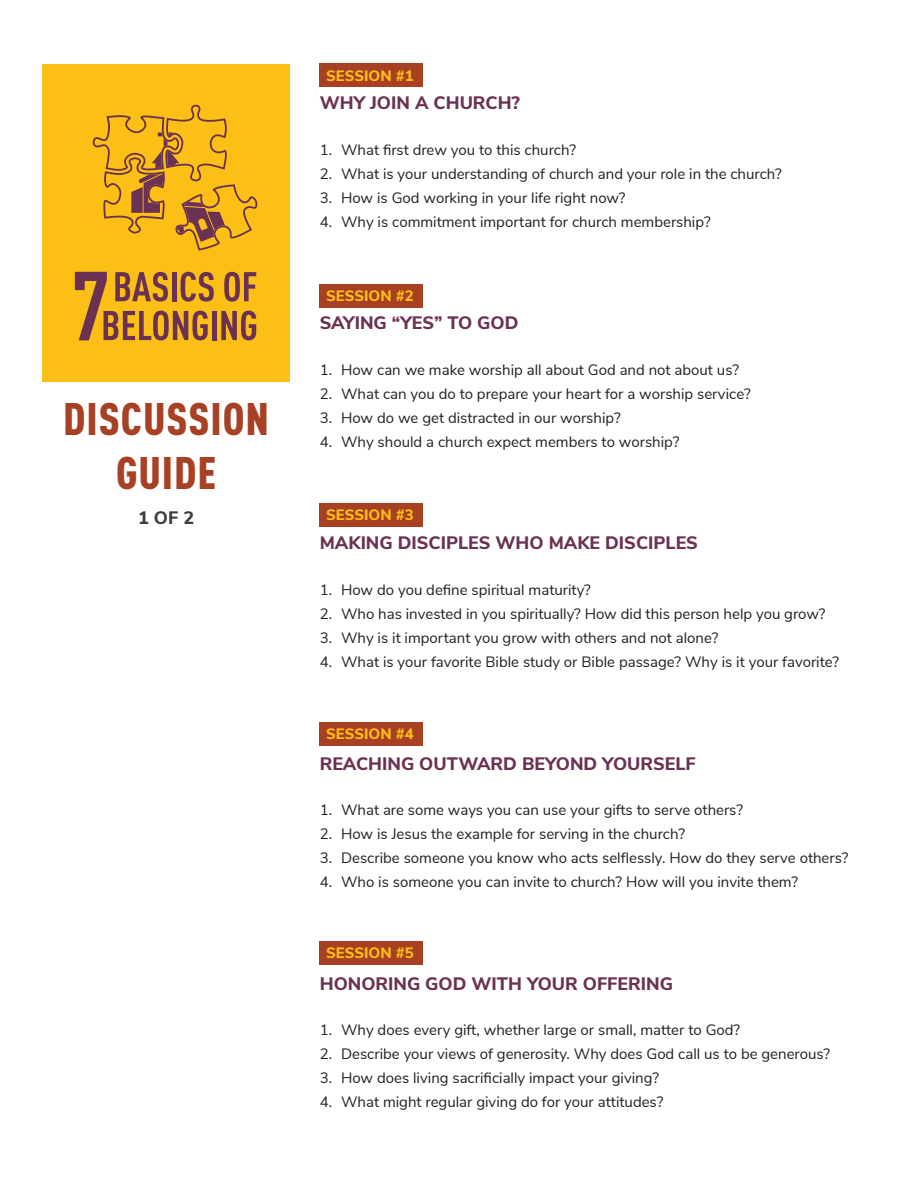
<style>
.page{position:relative;width:918px;height:1188px;background:#fff}
.page>*{position:absolute;margin:0;border:0;box-sizing:border-box;transform-origin:0 0}
.t1{font:900 condensed 45px "DIN Pro";letter-spacing:.02em;color:#a84024}
.Subtitle{font:800 18px "Nunito Sans";color:#6b3153}
.t2{font:800 18px "Nunito Sans";color:#3e3e3f}
.t3{font:15px "Nunito Sans";color:#231f20}
.t4{font:800 15px "Nunito Sans";color:#fbbf16}
</style>
<div class="page">
<div style="left:43px;top:64px;width:247px;height:317px;background:#fbbf16"></div>
<svg style="left:224px;top:272px;width:32px;height:30px"></svg>
<hr style="left:212px;top:311px;width:4px;height:29px;background:#6b3153">
<svg style="left:221px;top:311px;width:35px;height:29px"></svg>
<svg style="left:75px;top:272px;width:139px;height:68px"></svg>
<svg style="left:93px;top:105px;width:165px;height:146px"></svg>
<div style="left:320px;top:64px;width:103px;height:23px;background:#a84024"></div>
<div style="left:320px;top:284px;width:103px;height:24px;background:#a84024"></div>
<div style="left:320px;top:503px;width:103px;height:24px;background:#a84024"></div>
<div style="left:320px;top:722px;width:103px;height:24px;background:#a84024"></div>
<div style="left:320px;top:941px;width:103px;height:24px;background:#a84024"></div>
<p class="t1" style="left:63px;top:384px;width:207px">DISCUSSION</p>
<p class="t1" style="left:116px;top:438px;width:102px">GUIDE</p>
<p class="t2" style="left:138px;top:505px;width:58px">1 OF 2</p>
<p class="t4" style="left:326px;top:65px;width:89px">SESSION #1</p>
<p class="Subtitle" style="left:320px;top:90px;width:202px">WHY JOIN A CHURCH?</p>
<p class="t3" style="left:320px;top:138px;width:258px">1. What first drew you to this church?</p>
<p class="t3" style="left:320px;top:162px;width:464px">2. What is your understanding of church and your role in the church?</p>
<p class="t3" style="left:320px;top:186px;width:307px">3. How is God working in your life right now?</p>
<p class="t3" style="left:320px;top:210px;width:392px">4. Why is commitment important for church membership?</p>
<p class="t4" style="left:326px;top:285px;width:89px">SESSION #2</p>
<p class="Subtitle" style="left:320px;top:310px;width:200px">SAYING “YES” TO GOD</p>
<p class="t3" style="left:320px;top:359px;width:421px">1. How can we make worship all about God and not about us?</p>
<p class="t3" style="left:320px;top:383px;width:432px">2. What can you do to prepare your heart for a worship service?</p>
<p class="t3" style="left:320px;top:407px;width:302px">3. How do we get distracted in our worship?</p>
<p class="t3" style="left:320px;top:431px;width:361px">4. Why should a church expect members to worship?</p>
<p class="t4" style="left:326px;top:504px;width:89px">SESSION #3</p>
<p class="Subtitle" style="left:320px;top:530px;width:380px">MAKING DISCIPLES WHO MAKE DISCIPLES</p>
<p class="t3" style="left:320px;top:579px;width:273px">1. How do you define spiritual maturity?</p>
<p class="t3" style="left:320px;top:603px;width:507px">2. Who has invested in you spiritually? How did this person help you grow?</p>
<p class="t3" style="left:320px;top:627px;width:400px">3. Why is it important you grow with others and not alone?</p>
<p class="t3" style="left:320px;top:651px;width:521px">4. What is your favorite Bible study or Bible passage? Why is it your favorite?</p>
<p class="t4" style="left:326px;top:723px;width:89px">SESSION #4</p>
<p class="Subtitle" style="left:320px;top:750px;width:378px">REACHING OUTWARD BEYOND YOURSELF</p>
<p class="t3" style="left:320px;top:799px;width:425px">1. What are some ways you can use your gifts to serve others?</p>
<p class="t3" style="left:320px;top:823px;width:367px">2. How is Jesus the example for serving in the church?</p>
<p class="t3" style="left:320px;top:847px;width:530px">3. Describe someone you know who acts selflessly. How do they serve others?</p>
<p class="t3" style="left:320px;top:871px;width:480px">4. Who is someone you can invite to church? How will you invite them?</p>
<p class="t4" style="left:326px;top:942px;width:89px">SESSION #5</p>
<p class="Subtitle" style="left:320px;top:970px;width:355px">HONORING GOD WITH YOUR OFFERING</p>
<p class="t3" style="left:320px;top:1019px;width:422px">1. Why does every gift, whether large or small, matter to God?</p>
<p class="t3" style="left:320px;top:1043px;width:512px">2. Describe your views of generosity. Why does God call us to be generous?</p>
<p class="t3" style="left:320px;top:1067px;width:341px">3. How does living sacrificially impact your giving?</p>
<p class="t3" style="left:320px;top:1091px;width:345px">4. What might regular giving do for your attitudes?</p>
</div>
